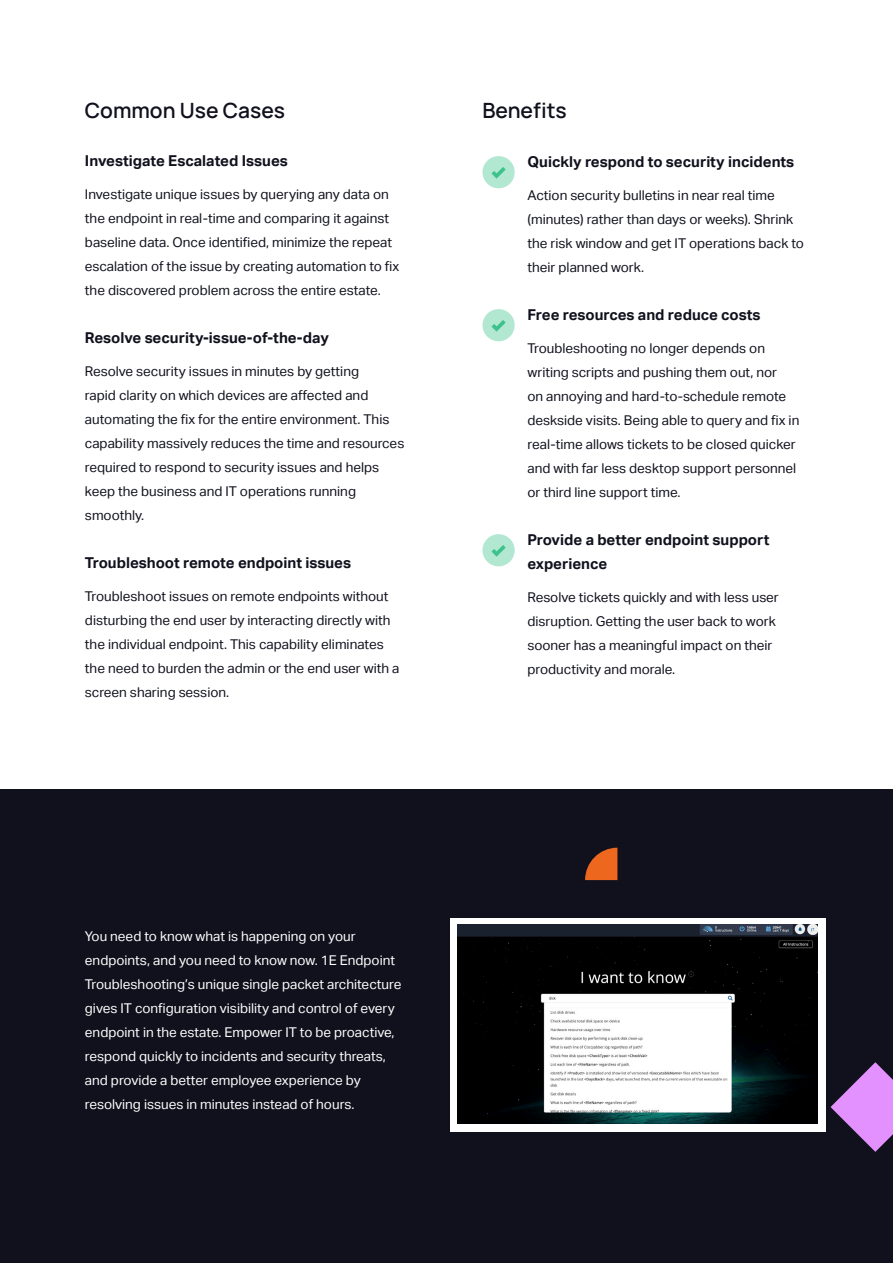
<style>
.page{position:relative;width:893px;height:1263px;background:#fff}
.page>*{position:absolute;margin:0;border:0;box-sizing:border-box;transform-origin:0 0}
.t1{font:200 21px "Manrope";color:#10111d}
.t2{font:700 15px/24px "Aktiv Grotesk";color:#10111d}
.t3{font:13.5px/24px "Aktiv Grotesk";color:#10111d}
.t4{font:13.5px/24px "Aktiv Grotesk";color:#fff}
</style>
<div class="page">
<div style="left:0;top:789px;width:893px;height:474px;background:#10111d"></div>
<div style="left:482px;top:156px;width:33px;height:32px;background:#b2e7d1;border-radius:50%"></div>
<svg style="left:491px;top:167px;width:15px;height:12px"></svg>
<div style="left:482px;top:309px;width:33px;height:32px;background:#b2e7d1;border-radius:50%"></div>
<svg style="left:491px;top:320px;width:15px;height:12px"></svg>
<div style="left:482px;top:534px;width:33px;height:32px;background:#b2e7d1;border-radius:50%"></div>
<svg style="left:491px;top:545px;width:15px;height:12px"></svg>
<svg style="left:585px;top:848px;width:32px;height:32px"></svg>
<svg style="left:830px;top:1062px;width:63px;height:90px"></svg>
<div style="left:450px;top:918px;width:375px;height:213px;background:#fff"></div>
<img style="left:458px;top:924px;width:360px;height:199px">
<h1 class="t1" style="left:85px;top:96px;width:202px">Common Use Cases</h1>
<h1 class="t1" style="left:482px;top:96px;width:86px">Benefits</h1>
<p class="t2" style="left:85px;top:149px;width:204px">Investigate Escalated Issues</p>
<p class="t3" style="left:85px;top:183px;width:316px">Investigate unique issues by querying any data on the endpoint in real-time and comparing it against baseline data. Once identified, minimize the repeat escalation of the issue by creating automation to fix the discovered problem across the entire estate.</p>
<p class="t2" style="left:85px;top:326px;width:245px">Resolve security-issue-of-the-day</p>
<p class="t3" style="left:85px;top:360px;width:321px">Resolve security issues in minutes by getting<br>rapid clarity on which devices are affected and automating the fix for the entire environment. This capability massively reduces the time and resources required to respond to security issues and helps keep the business and IT operations running smoothly.</p>
<p class="t2" style="left:85px;top:551px;width:268px">Troubleshoot remote endpoint issues</p>
<p class="t3" style="left:85px;top:585px;width:316px">Troubleshoot issues on remote endpoints without disturbing the end user by interacting directly with the individual endpoint. This capability eliminates the need to burden the admin or the end user with a screen sharing session.</p>
<p class="t2" style="left:527px;top:150px;width:268px">Quickly respond to security incidents</p>
<p class="t3" style="left:527px;top:183px;width:278px">Action security bulletins in near real time (minutes) rather than days or weeks). Shrink the risk window and get IT operations back to their planned work.</p>
<p class="t2" style="left:527px;top:303px;width:234px">Free resources and reduce costs</p>
<p class="t3" style="left:527px;top:336px;width:273px">Troubleshooting no longer depends on writing scripts and pushing them out, nor<br>on annoying and hard-to-schedule remote deskside visits. Being able to query and fix in real-time allows tickets to be closed quicker and with far less desktop support personnel or third line support time.</p>
<p class="t2" style="left:527px;top:528px;width:243px">Provide a better endpoint support experience</p>
<p class="t3" style="left:527px;top:585px;width:253px">Resolve tickets quickly and with less user disruption. Getting the user back to work sooner has a meaningful impact on their productivity and morale.</p>
<p class="t4" style="left:85px;top:925px;width:318px">You need to know what is happening on your endpoints, and you need to know now. 1E Endpoint Troubleshooting’s unique single packet architecture gives IT configuration visibility and control of every endpoint in the estate. Empower IT to be proactive, respond quickly to incidents and security threats, and provide a better employee experience by resolving issues in minutes instead of hours.</p>
</div>
